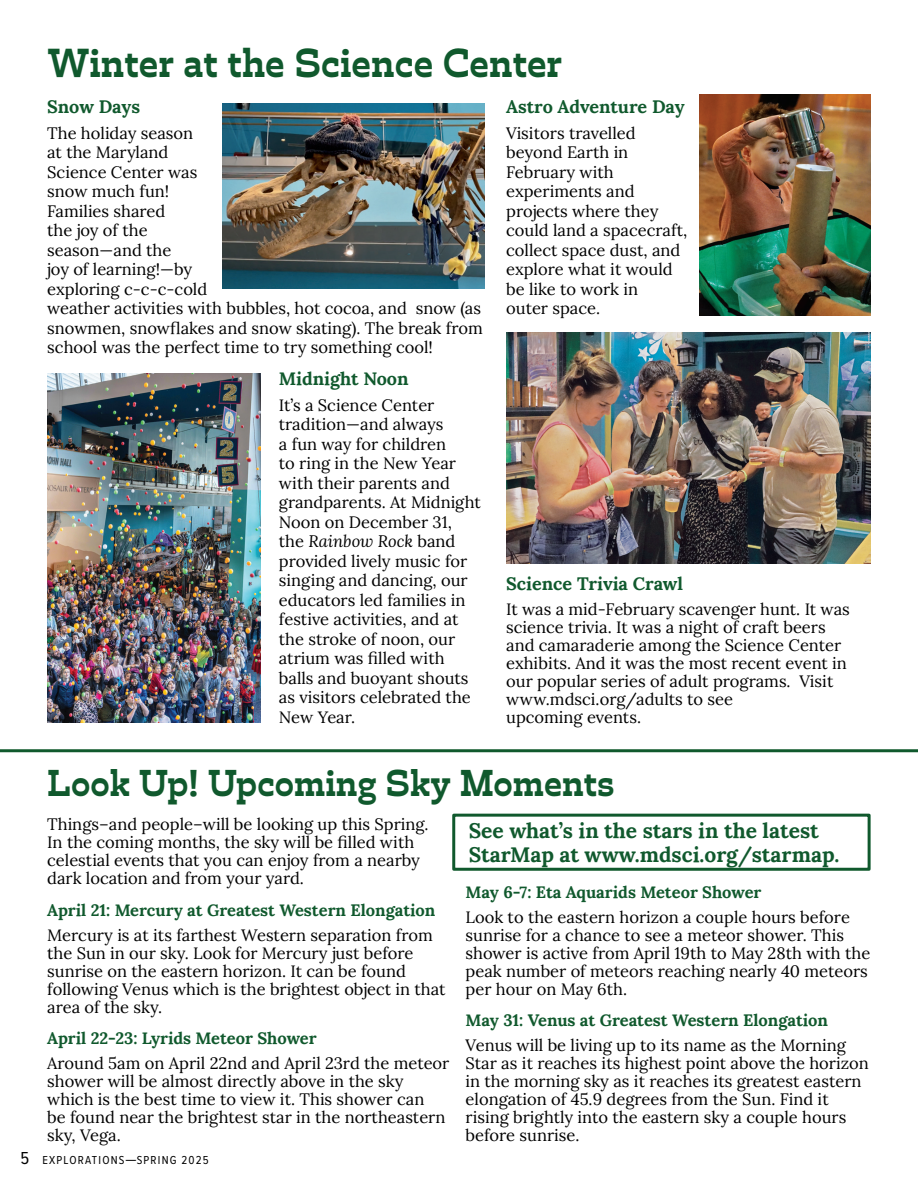
<style>
.page{position:relative;width:918px;height:1188px;background:#fff}
.page>*{position:absolute;margin:0;border:0;box-sizing:border-box;transform-origin:0 0}
.t1{font:700 39px "Trilby";color:#10592d}
.t2{font:700 36px "Trilby";color:#10592d}
.t3{font:700 21px/24px "Lora";color:#10592d}
.t4{font:700 18px "Lora";color:#10592d}
.t5{font:16.5px/19.5px "Lora";color:#000}
.t6{font:700 16.5px "Lora";color:#10592d}
.t7{font:12px "Proxima Nova Cond";letter-spacing:.1em;color:#000}
.s1{font-style:italic}
.s2{font-size:18px}
.s3{font-size:15px}
</style>
<div class="page">
<div style="left:452px;top:814px;width:419px;height:57px;border:3px solid #10592d"></div>
<img style="left:47px;top:374px;width:213px;height:349px">
<hr style="left:0;top:749px;width:918px;height:3px;background:#10592d">
<img style="left:506px;top:333px;width:365px;height:230px">
<img style="left:222px;top:104px;width:262px;height:185px">
<img style="left:699px;top:95px;width:172px;height:220px">
<p class="t1" style="left:47px;top:38px;width:517px">Winter at the Science Center</p>
<p class="t4" style="left:47px;top:91px;width:94px">Snow Days</p>
<p class="t5" style="left:47px;top:122px;width:437px">The holiday season<br>at the Maryland<br>Science Center was<br>snow much fun!<br>Families shared<br>the joy of the<br>season—and the<br>joy of learning!—by<br>exploring c-c-c-cold<br>weather activities with bubbles, hot cocoa, and snow (as snowmen, snowflakes and snow skating). The break from school was the perfect time to try something cool!</p>
<p class="t4" style="left:279px;top:363px;width:131px">Midnight Noon</p>
<p class="t5" style="left:279px;top:394px;width:204px">It’s a Science Center tradition—and always<br>a fun way for children<br>to ring in the New Year with their parents and grandparents. At Midnight<br>Noon on December 31, the <span class="s1">Rainbow Rock</span> band provided lively music for singing and dancing, our educators led families in festive activities, and at the stroke of noon, our atrium was filled with balls and buoyant shouts as visitors celebrated the<br>New Year.</p>
<p class="t4" style="left:506px;top:91px;width:180px">Astro Adventure Day</p>
<p class="t5" style="left:506px;top:122px;width:183px">Visitors travelled beyond Earth in<br>February with experiments and projects where they could land a spacecraft, collect space dust, and explore what it would be like to work in<br>outer space.</p>
<p class="t4" style="left:506px;top:568px;width:178px">Science Trivia Crawl</p>
<p class="t5" style="left:506px;top:599px;width:345px;line-height:18px">It was a mid-February scavenger hunt. It was science trivia. It was a night of craft beers and camaraderie among the Science Center exhibits. And it was the most recent event in our popular series of adult programs. Visit www.mdsci.org/adults to see<br>upcoming events.</p>
<p class="t2" style="left:47px;top:761px;width:569px">Look Up! Upcoming Sky Moments</p>
<p class="t5" style="left:47px;top:814px;width:383px;line-height:18px">Things–and people–will be looking up this Spring.<br>In the coming months, the sky will be filled with celestial events that you can enjoy from a nearby dark location and from your yard.</p>
<p class="t6" style="left:47px;top:896px;width:390px">April 21: Mercury at Greatest Western Elongation</p>
<p class="t5" style="left:47px;top:925px;width:400px;line-height:18px">Mercury is at its farthest Western separation from the Sun in our sky. Look for Mercury just before sunrise on the eastern horizon. It can be found following Venus which is the brightest object in that area of the sky.</p>
<p class="t6" style="left:47px;top:1024px;width:271px">April 22-23: Lyrids Meteor Shower</p>
<p class="t5" style="left:47px;top:1053px;width:404px;line-height:18px">Around 5am on April 22nd and April 23rd the meteor shower will be almost directly above in the sky which is the best time to view it. This shower can<br>be found near the brightest star in the northeastern sky, Vega.</p>
<p class="t3" style="left:469px;top:816px;width:372px">See what’s in the stars in the latest<br>StarMap at www.mdsci.org/starmap.</p>
<p class="t6" style="left:466px;top:878px;width:297px">May 6-7: Eta Aquarids Meteor Shower</p>
<p class="t5" style="left:466px;top:907px;width:406px;line-height:18px">Look to the eastern horizon a couple hours before sunrise for a chance to see a meteor shower. This shower is active from April 19th to May 28th with the peak number of meteors reaching nearly 40 meteors per hour on May 6th.</p>
<p class="t6" style="left:466px;top:1006px;width:364px">May 31: Venus at Greatest Western Elongation</p>
<p class="t5" style="left:466px;top:1035px;width:405px;line-height:18px">Venus will be living up to its name as the Morning Star as it reaches its highest point above the horizon in the morning sky as it reaches its greatest eastern elongation of 45.9 degrees from the Sun. Find it rising brightly into the eastern sky a couple hours before sunrise.</p>
<p class="t7" style="left:21px;top:1151px;width:190px"><span class="s2">5</span> EXPLORATIONS<span class="s3">—</span>SPRING 2025</p>
</div>
